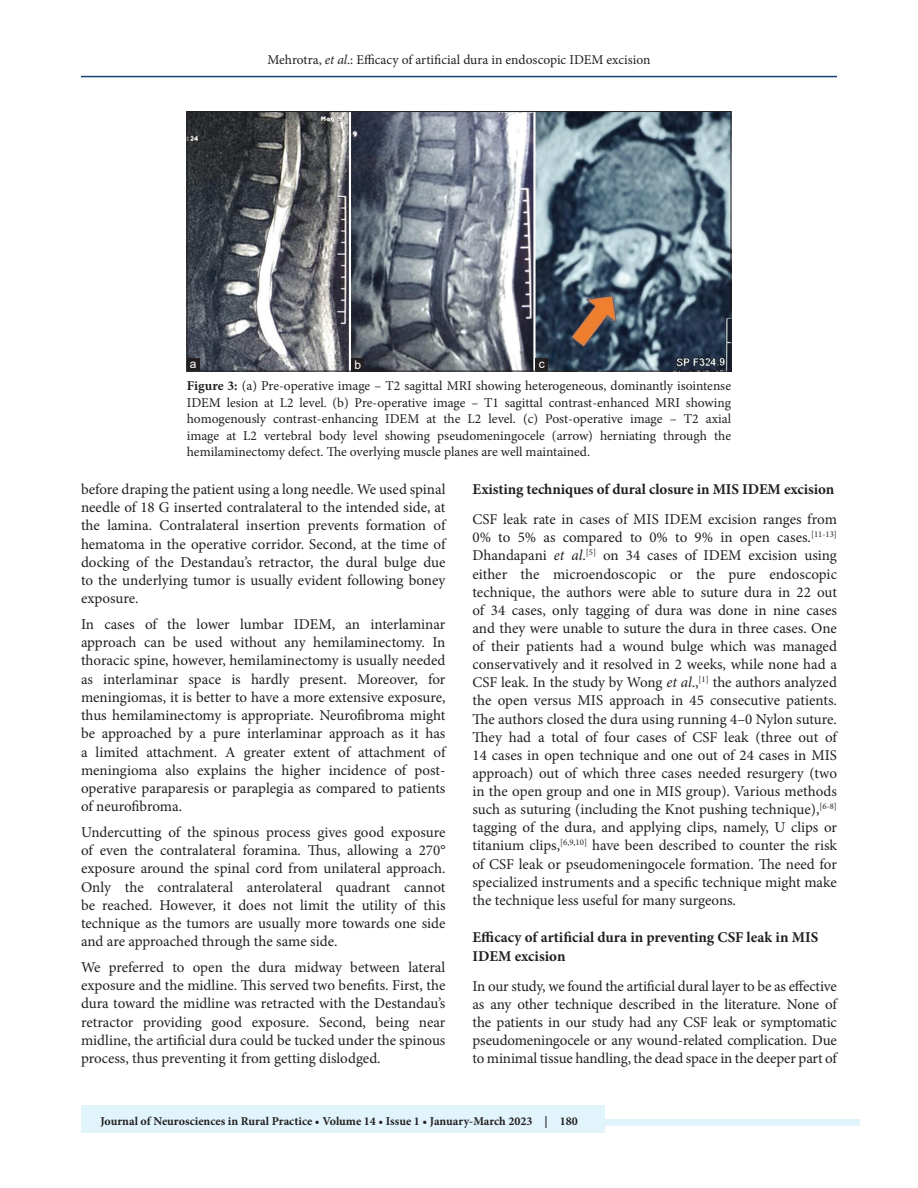
<style>
.page{position:relative;width:918px;height:1188px;background:#fff}
.page>*{position:absolute;margin:0;border:0;box-sizing:border-box;transform-origin:0 0}
.TX{font:15px/18.1px "Minion Pro";letter-spacing:-.005em;color:#231f20;text-align:justify}
.t1{font:700 15px/18.1px "Minion Pro";letter-spacing:-.005em;color:#231f20}
.FGC{font:13.5px/16.5px "Minion Pro";color:#231f20;text-align:justify}
.t2{font:700 12px "Minion Pro";color:#231f20}
.LABEL{font:12px "Arial";color:#fff}
.s1{font-style:italic}
.s2{font-weight:700}
</style>
<div class="page">
<hr style="left:81px;top:76px;width:756px;height:1px;background:#164077">
<div style="left:81px;top:1119px;width:779px;height:6px;background:#e1f4fc"></div>
<div style="left:81px;top:1106px;width:523px;height:27px;background:#e1f4fc"></div>
<img style="left:189px;top:113px;width:540px;height:256px">
<div style="left:187px;top:111px;width:544px;height:260px;border:1px solid #231f20"></div>
<div style="left:535px;top:359px;width:13px;height:12px;background:#231f20"></div>
<div style="left:351px;top:359px;width:13px;height:12px;background:#231f20"></div>
<div style="left:187px;top:359px;width:13px;height:12px;background:#231f20"></div>
<p class="FGC" style="left:267px;top:51px;width:385px">Mehrotra, <span class="s1">et al</span>.: Efficacy of artificial dura in endoscopic IDEM excision</p>
<p class="LABEL" style="left:190px;top:356px;width:8px">a</p>
<p class="LABEL" style="left:354px;top:357px;width:8px">b</p>
<p class="LABEL" style="left:539px;top:356px;width:7px">c</p>
<p class="FGC" style="left:187px;top:378px;width:546px"><span class="s2">Figure 3:</span> (a) Pre-operative image – T2 sagittal MRI showing heterogeneous, dominantly isointense IDEM lesion at L2 level. (b) Pre-operative image – T1 sagittal contrast-enhanced MRI showing homogenously contrast-enhancing IDEM at the L2 level. (c) Post-operative image – T2 axial image at L2 vertebral body level showing pseudomeningocele (arrow) herniating through the hemilaminectomy defect. The overlying muscle planes are well maintained.</p>
<p class="TX" style="left:81px;top:480px;width:366px">before draping the patient using a long needle. We used spinal needle of 18 G inserted contralateral to the intended side, at the lamina. Contralateral insertion prevents formation of hematoma in the operative corridor. Second, at the time of docking of the Destandau’s retractor, the dural bulge due to the underlying tumor is usually evident following boney exposure.</p>
<p class="TX" style="left:81px;top:615px;width:366px">In cases of the lower lumbar IDEM, an interlaminar approach can be used without any hemilaminectomy. In thoracic spine, however, hemilaminectomy is usually needed as interlaminar space is hardly present. Moreover, for meningiomas, it is better to have a more extensive exposure, thus hemilaminectomy is appropriate. Neurofibroma might be approached by a pure interlaminar approach as it has a limited attachment. A greater extent of attachment of meningioma also explains the higher incidence of post&shy;operative paraparesis or paraplegia as compared to patients of neurofibroma.</p>
<p class="TX" style="left:81px;top:823px;width:366px">Undercutting of the spinous process gives good exposure of even the contralateral foramina. Thus, allowing a 270° exposure around the spinal cord from unilateral approach.<br>Only the contralateral anterolateral quadrant cannot be reached. However, it does not limit the utility of this technique as the tumors are usually more towards one side and are approached through the same side.</p>
<p class="TX" style="left:81px;top:958px;width:366px">We preferred to open the dura midway between lateral exposure and the midline. This served two benefits. First, the dura toward the midline was retracted with the Destandau’s retractor providing good exposure. Second, being near midline, the artificial dura could be tucked under the spinous process, thus preventing it from getting dislodged.</p>
<h2 class="t1" style="left:472px;top:480px;width:363px">Existing techniques of dural closure in MIS IDEM excision</h2>
<p class="TX" style="left:472px;top:510px;width:366px">CSF leak rate in cases of MIS IDEM excision ranges from 0% to 5% as compared to 0% to 9% in open cases.<sup>[11-13] </sup>Dhandapani <span class="s1">et al</span>.<sup>[5]</sup> on 34 cases of IDEM excision using either the microendoscopic or the pure endoscopic technique, the authors were able to suture dura in 22 out of 34 cases, only tagging of dura was done in nine cases and they were unable to suture the dura in three cases. One of their patients had a wound bulge which was managed conservatively and it resolved in 2 weeks, while none had a CSF leak. In the study by Wong <span class="s1">et al</span>.,<sup>[1]</sup> the authors analyzed the open versus MIS approach in 45 consecutive patients.<br>The authors closed the dura using running 4–0 Nylon suture.<br>They had a total of four cases of CSF leak (three out of 14 cases in open technique and one out of 24 cases in MIS approach) out of which three cases needed resurgery (two in the open group and one in MIS group). Various methods such as suturing (including the Knot pushing technique),<sup>[6-8] </sup>tagging of the dura, and applying clips, namely, U clips or titanium clips,<sup>[6,9,10]</sup> have been described to counter the risk of CSF leak or pseudomeningocele formation. The need for specialized instruments and a specific technique might make the technique less useful for many surgeons.</p>
<h2 class="t1" style="left:472px;top:928px;width:347px">Efficacy of artificial dura in preventing CSF leak in MIS<br>IDEM excision</h2>
<p class="TX" style="left:472px;top:977px;width:366px">In our study, we found the artificial dural layer to be as effective as any other technique described in the literature. None of the patients in our study had any CSF leak or symptomatic pseudomeningocele or any wound-related complication. Due to minimal tissue handling, the dead space in the deeper part of</p>
<p class="t2" style="left:100px;top:1113px;width:479px">Journal of Neurosciences in Rural Practice • Volume 14 • Issue 1 • January-March 2023 | 180</p>
</div>
